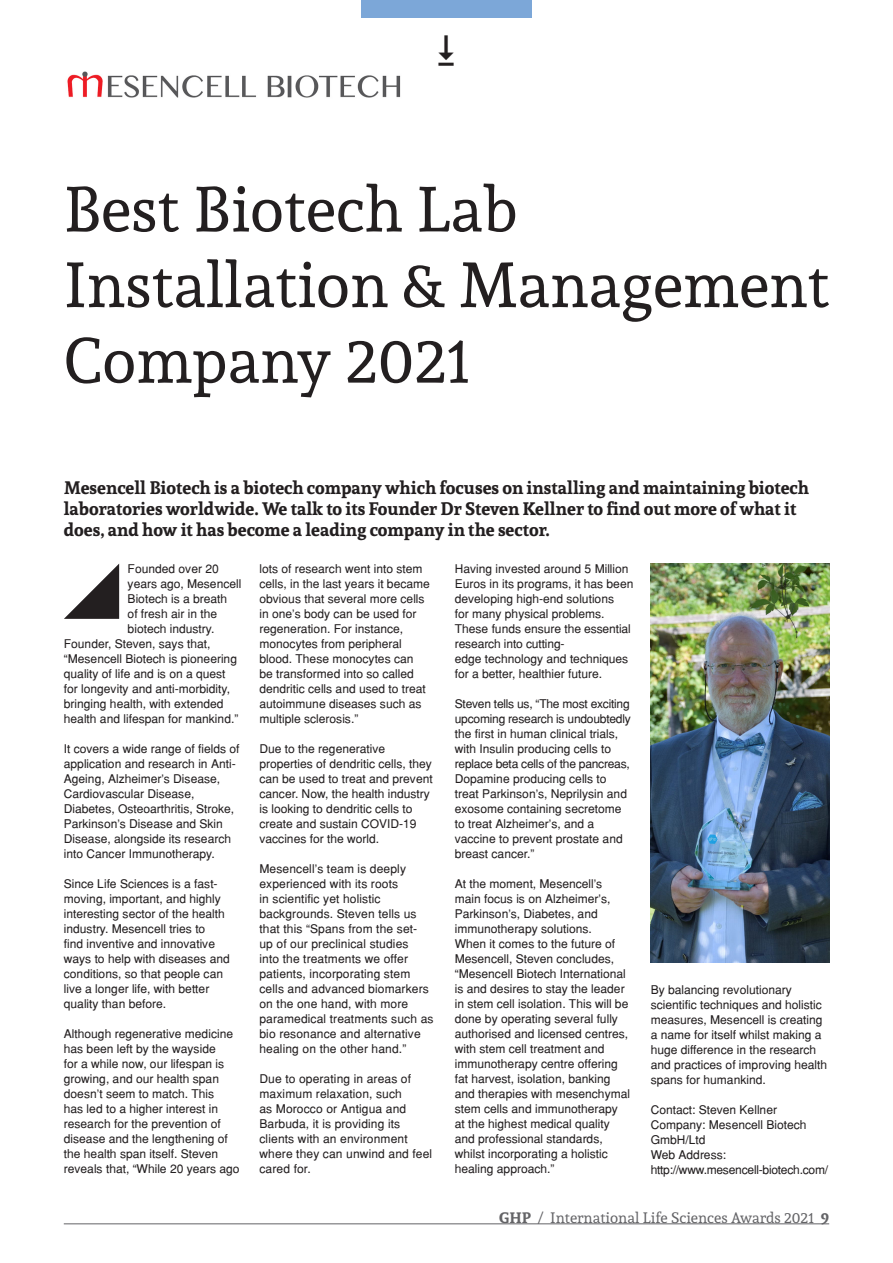
<style>
.page{position:relative;width:893px;height:1263px;background:#fff}
.page>*{position:absolute;margin:0;border:0;box-sizing:border-box;transform-origin:0 0}
.t1{font:63px/75.6px "Andada";color:#231f20}
.t2{font:700 18px/21px "Andada";color:#231f20}
.t3{font:15px "Andada";color:#636366}
.t4{font:12px/15px "Helvetica";color:#231f20}
.t5{font:12px "Helvetica";letter-spacing:-.02em;color:#231f20}
.s1{font-weight:700}
</style>
<div class="page">
<hr style="left:64px;top:1223px;width:765px;height:1px;background:#636366">
<div style="left:361px;top:0;width:170px;height:17px;background:#7ca7d8"></div>
<svg style="left:64px;top:564px;width:55px;height:55px"></svg>
<img style="left:651px;top:564px;width:178px;height:398px">
<img style="left:67px;top:71px;width:334px;height:27px">
<p class="t1" style="left:64px;top:170px;width:767px">Best Biotech Lab<br>Installation &amp; Management<br>Company 2021</p>
<p class="t2" style="left:64px;top:476px;width:747px">Mesencell Biotech is a biotech company which focuses on installing and maintaining biotech laboratories worldwide. We talk to its Founder Dr Steven Kellner to find out more of what it does, and how it has become a leading company in the sector.</p>
<p class="t4" style="left:128px;top:561px;width:93px">Founded over 20</p>
<p class="t4" style="left:128px;top:576px;width:115px">years ago, Mesencell</p>
<p class="t4" style="left:128px;top:591px;width:101px">Biotech is a breath</p>
<p class="t4" style="left:128px;top:606px;width:91px">of fresh air in the</p>
<p class="t4" style="left:128px;top:621px;width:88px">biotech industry.</p>
<p class="t4" style="left:64px;top:636px;width:148px">Founder, Steven, says that,</p>
<p class="t4" style="left:64px;top:651px;width:175px">“Mesencell Biotech is pioneering</p>
<p class="t4" style="left:64px;top:666px;width:163px">quality of life and is on a quest</p>
<p class="t4" style="left:64px;top:681px;width:168px">for longevity and anti-morbidity,</p>
<p class="t4" style="left:64px;top:696px;width:161px">bringing health, with extended</p>
<p class="t4" style="left:64px;top:711px;width:176px">health and lifespan for mankind.”</p>
<p class="t4" style="left:64px;top:741px;width:177px">It covers a wide range of fields of application and research in Anti-<br>Ageing, Alzheimer’s Disease,<br>Cardiovascular Disease,<br>Diabetes, Osteoarthritis, Stroke,<br>Parkinson’s Disease and Skin<br>Disease, alongside its research into Cancer Immunotherapy.</p>
<p class="t4" style="left:64px;top:876px;width:167px">Since Life Sciences is a fast&shy;moving, important, and highly interesting sector of the health industry. Mesencell tries to<br>find inventive and innovative ways to help with diseases and conditions, so that people can live a longer life, with better quality than before.</p>
<p class="t4" style="left:64px;top:1026px;width:177px">Although regenerative medicine has been left by the wayside<br>for a while now, our lifespan is growing, and our health span doesn’t seem to match. This<br>has led to a higher interest in research for the prevention of disease and the lengthening of the health span itself. Steven reveals that, “While 20 years ago</p>
<p class="t4" style="left:259px;top:561px;width:172px">lots of research went into stem cells, in the last years it became obvious that several more cells in one’s body can be used for regeneration. For instance, monocytes from peripheral blood. These monocytes can be transformed into so called dendritic cells and used to treat autoimmune diseases such as multiple sclerosis.”</p>
<p class="t4" style="left:259px;top:741px;width:175px">Due to the regenerative properties of dendritic cells, they can be used to treat and prevent cancer. Now, the health industry is looking to dendritic cells to create and sustain COVID-19 vaccines for the world.</p>
<p class="t4" style="left:259px;top:861px;width:176px">Mesencell’s team is deeply experienced with its roots<br>in scientific yet holistic backgrounds. Steven tells us that this “Spans from the set&shy;up of our preclinical studies<br>into the treatments we offer patients, incorporating stem cells and advanced biomarkers on the one hand, with more paramedical treatments such as bio resonance and alternative healing on the other hand.”</p>
<p class="t4" style="left:259px;top:1071px;width:174px">Due to operating in areas of maximum relaxation, such<br>as Morocco or Antigua and<br>Barbuda, it is providing its clients with an environment where they can unwind and feel cared for.</p>
<p class="t4" style="left:455px;top:561px;width:180px">Having invested around 5 Million<br>Euros in its programs, it has been developing high-end solutions<br>for many physical problems.<br>These funds ensure the essential research into cutting-</p>
<p class="t4" style="left:455px;top:651px;width:175px">edge technology and techniques for a better, healthier future.</p>
<p class="t5" style="left:455px;top:696px;width:176px">Steven tells us, “The most exciting</p>
<p class="t5" style="left:455px;top:711px;width:177px">upcoming research is undoubtedly</p>
<p class="t4" style="left:455px;top:726px;width:165px">the first in human clinical trials, with Insulin producing cells to</p>
<p class="t5" style="left:455px;top:756px;width:177px">replace beta cells of the pancreas,</p>
<p class="t4" style="left:455px;top:771px;width:174px">Dopamine producing cells to treat Parkinson’s, Neprilysin and exosome containing secretome to treat Alzheimer’s, and a vaccine to prevent prostate and breast cancer.”</p>
<p class="t4" style="left:455px;top:876px;width:177px">At the moment, Mesencell’s main focus is on Alzheimer’s,<br>Parkinson’s, Diabetes, and immunotherapy solutions.<br>When it comes to the future of<br>Mesencell, Steven concludes, “Mesencell Biotech International is and desires to stay the leader in stem cell isolation. This will be done by operating several fully authorised and licensed centres, with stem cell treatment and immunotherapy centre offering fat harvest, isolation, banking and therapies with mesenchymal stem cells and immunotherapy</p>
<p class="t4" style="left:455px;top:1116px;width:157px">at the highest medical quality</p>
<p class="t4" style="left:455px;top:1131px;width:154px">and professional standards, whilst incorporating a holistic healing approach.”</p>
<p class="t4" style="left:651px;top:982px;width:178px">By balancing revolutionary scientific techniques and holistic measures, Mesencell is creating a name for itself whilst making a huge difference in the research and practices of improving health spans for humankind.</p>
<p class="t4" style="left:651px;top:1102px;width:128px">Contact: Steven Kellner</p>
<p class="t4" style="left:651px;top:1117px;width:157px">Company: Mesencell Biotech<br>GmbH/Ltd</p>
<p class="t4" style="left:651px;top:1147px;width:77px">Web Address:</p>
<p class="t5" style="left:651px;top:1162px;width:179px">http://www.mesencell-biotech.com/</p>
<p class="t3" style="left:499px;top:1208px;width:332px"><span class="s1">GHP</span> / International Life Sciences Awards 2021 <span class="s1">9</span></p>
</div>
